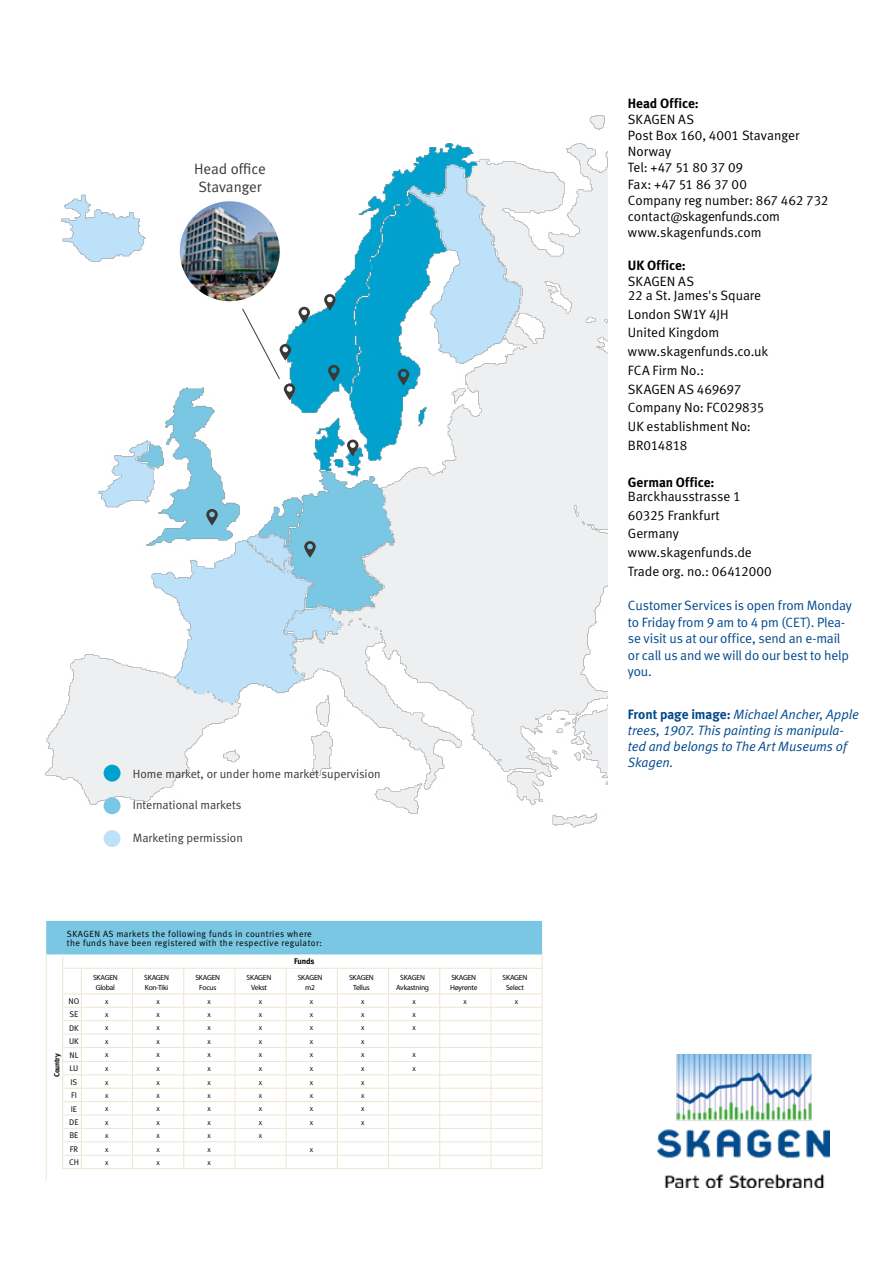
<style>
.page{position:relative;width:893px;height:1263px;background:#fff}
.page>*{position:absolute;margin:0;border:0;box-sizing:border-box;transform-origin:0 0}
.t1{font:15px/18px "Meta Normal";letter-spacing:-.005em;color:#3c3835}
.t2{font:13.5px/18.8px "Meta Normal LF";letter-spacing:-.005em;color:#000}
.t3{font:13.5px/16.5px "Meta Normal LF";letter-spacing:-.015em;color:#00498d}
.t4{font:italic 13.5px/16.2px "Meta Normal LF";letter-spacing:-.005em;color:#00498d}
.t5{font:13.5px "Meta Bold LF";letter-spacing:.005em;color:#000}
.t6{font:12px "Meta Normal";color:#3c3835}
.t7{font:9px/9.4px "Meta Normal LF";letter-spacing:.05em;color:#000}
.t8{font:8.25px "Meta Normal LF";color:#000}
.t9{font:8.25px "Meta Bold LF";letter-spacing:-.01em;color:#000}
.t10{font:7.5px/9.8px "Myriad Pro";letter-spacing:-.03em;color:#000;text-align:center}
.t11{font:7.5px "Meta Normal LF";color:#000}
.t12{font:7.5px "Meta Bold LF";letter-spacing:-.03em;color:#000}
.s1{font-style:italic}
.s2{font-family:"Meta Bold LF";font-style:normal}
</style>
<div class="page">
<img style="left:657px;top:1054px;width:172px;height:133px">
<img style="left:45px;top:115px;width:562px;height:732px">
<svg style="left:324px;top:294px;width:12px;height:17px"></svg>
<svg style="left:398px;top:369px;width:11px;height:16px"></svg>
<svg style="left:304px;top:541px;width:12px;height:17px"></svg>
<svg style="left:206px;top:509px;width:12px;height:16px"></svg>
<img style="left:179px;top:201px;width:101px;height:101px;border-radius:51px">
<div style="left:178px;top:200px;width:103px;height:103px;border:2px solid #fff;border-radius:50%"></div>
<svg style="left:242px;top:307px;width:68px;height:93px"></svg>
<div style="left:104px;top:765px;width:17px;height:16px;background:#00a1ce;border-radius:50%"></div>
<div style="left:104px;top:797px;width:17px;height:17px;background:#7ac7e3;border-radius:50%"></div>
<div style="left:104px;top:830px;width:17px;height:17px;background:#bce1f8;border-radius:50%"></div>
<svg style="left:347px;top:440px;width:12px;height:16px"></svg>
<svg style="left:328px;top:365px;width:12px;height:16px"></svg>
<svg style="left:46px;top:921px;width:497px;height:259px"></svg>
<hr style="left:81px;top:1168px;width:52px;height:1px;background:#ede6d2">
<hr style="left:133px;top:1168px;width:51px;height:1px;background:#ede6d2">
<hr style="left:184px;top:1168px;width:51px;height:1px;background:#ede6d2">
<hr style="left:235px;top:1168px;width:51px;height:1px;background:#ede6d2">
<hr style="left:286px;top:1168px;width:51px;height:1px;background:#ede6d2">
<hr style="left:337px;top:1168px;width:51px;height:1px;background:#ede6d2">
<hr style="left:388px;top:1168px;width:52px;height:1px;background:#ede6d2">
<hr style="left:440px;top:1168px;width:51px;height:1px;background:#ede6d2">
<hr style="left:491px;top:1168px;width:51px;height:1px;background:#ede6d2">
<p class="t1" style="left:194px;top:159px;width:73px">Head office<br>Stavanger</p>
<p class="t6" style="left:133px;top:767px;width:249px">Home market, or under home market supervision</p>
<p class="t6" style="left:133px;top:798px;width:110px">International markets</p>
<p class="t6" style="left:133px;top:830px;width:112px">Marketing permission</p>
<p class="t7" style="left:67px;top:928px;width:256px">SKAGEN AS markets the following funds in countries where the funds have been registered with the respective regulator:</p>
<p class="t9" style="left:294px;top:956px;width:22px">Funds</p>
<p class="t12" style="left:52px;top:1077px;width:25px;rotate:-90deg">Country</p>
<p class="t10" style="left:93px;top:972px;width:26px">SKAGEN<br>Global</p>
<p class="t10" style="left:144px;top:972px;width:26px;text-align:left">SKAGEN<br>Kon-Tiki</p>
<p class="t10" style="left:195px;top:972px;width:26px">SKAGEN<br>Focus</p>
<p class="t10" style="left:247px;top:972px;width:26px">SKAGEN<br>Vekst</p>
<p class="t10" style="left:298px;top:972px;width:26px">SKAGEN m2</p>
<p class="t10" style="left:349px;top:972px;width:26px">SKAGEN<br>Tellus</p>
<p class="t10" style="left:396px;top:972px;width:35px">SKAGEN<br>Avkastning</p>
<p class="t10" style="left:450px;top:972px;width:29px;text-align:left">SKAGEN<br>Høyrente</p>
<p class="t10" style="left:503px;top:972px;width:26px">SKAGEN<br>Select</p>
<p class="t8" style="left:69px;top:996px;width:12px">NO</p>
<p class="t11" style="left:105px;top:996px;width:5px">x</p>
<p class="t11" style="left:156px;top:996px;width:5px">x</p>
<p class="t11" style="left:208px;top:996px;width:5px">x</p>
<p class="t11" style="left:259px;top:996px;width:5px">x</p>
<p class="t11" style="left:310px;top:996px;width:5px">x</p>
<p class="t11" style="left:361px;top:996px;width:5px">x</p>
<p class="t11" style="left:412px;top:996px;width:5px">x</p>
<p class="t11" style="left:464px;top:996px;width:5px">x</p>
<p class="t11" style="left:515px;top:996px;width:5px">x</p>
<p class="t8" style="left:70px;top:1009px;width:10px">SE</p>
<p class="t11" style="left:105px;top:1010px;width:5px">x</p>
<p class="t11" style="left:156px;top:1010px;width:5px">x</p>
<p class="t11" style="left:208px;top:1010px;width:5px">x</p>
<p class="t11" style="left:259px;top:1010px;width:5px">x</p>
<p class="t11" style="left:310px;top:1010px;width:5px">x</p>
<p class="t11" style="left:361px;top:1010px;width:5px">x</p>
<p class="t11" style="left:412px;top:1010px;width:5px">x</p>
<p class="t8" style="left:69px;top:1023px;width:11px">DK</p>
<p class="t11" style="left:105px;top:1023px;width:5px">x</p>
<p class="t11" style="left:156px;top:1023px;width:5px">x</p>
<p class="t11" style="left:208px;top:1023px;width:5px">x</p>
<p class="t11" style="left:259px;top:1023px;width:5px">x</p>
<p class="t11" style="left:310px;top:1023px;width:5px">x</p>
<p class="t11" style="left:361px;top:1023px;width:5px">x</p>
<p class="t11" style="left:412px;top:1023px;width:5px">x</p>
<p class="t8" style="left:69px;top:1036px;width:11px">UK</p>
<p class="t11" style="left:105px;top:1037px;width:5px">x</p>
<p class="t11" style="left:156px;top:1037px;width:5px">x</p>
<p class="t11" style="left:208px;top:1037px;width:5px">x</p>
<p class="t11" style="left:259px;top:1037px;width:5px">x</p>
<p class="t11" style="left:310px;top:1037px;width:5px">x</p>
<p class="t11" style="left:361px;top:1037px;width:5px">x</p>
<p class="t8" style="left:69px;top:1050px;width:10px">NL</p>
<p class="t11" style="left:105px;top:1050px;width:5px">x</p>
<p class="t11" style="left:156px;top:1050px;width:5px">x</p>
<p class="t11" style="left:208px;top:1050px;width:5px">x</p>
<p class="t11" style="left:259px;top:1050px;width:5px">x</p>
<p class="t11" style="left:310px;top:1050px;width:5px">x</p>
<p class="t11" style="left:361px;top:1050px;width:5px">x</p>
<p class="t11" style="left:412px;top:1050px;width:5px">x</p>
<p class="t8" style="left:70px;top:1064px;width:10px">LU</p>
<p class="t11" style="left:105px;top:1064px;width:5px">x</p>
<p class="t11" style="left:156px;top:1064px;width:5px">x</p>
<p class="t11" style="left:208px;top:1064px;width:5px">x</p>
<p class="t11" style="left:259px;top:1064px;width:5px">x</p>
<p class="t11" style="left:310px;top:1064px;width:5px">x</p>
<p class="t11" style="left:361px;top:1064px;width:5px">x</p>
<p class="t11" style="left:412px;top:1064px;width:5px">x</p>
<p class="t8" style="left:71px;top:1077px;width:8px">IS</p>
<p class="t11" style="left:105px;top:1077px;width:5px">x</p>
<p class="t11" style="left:156px;top:1077px;width:5px">x</p>
<p class="t11" style="left:208px;top:1077px;width:5px">x</p>
<p class="t11" style="left:259px;top:1077px;width:5px">x</p>
<p class="t11" style="left:310px;top:1077px;width:5px">x</p>
<p class="t11" style="left:361px;top:1077px;width:5px">x</p>
<p class="t8" style="left:71px;top:1090px;width:7px">FI</p>
<p class="t11" style="left:105px;top:1091px;width:5px">x</p>
<p class="t11" style="left:156px;top:1091px;width:5px">x</p>
<p class="t11" style="left:208px;top:1091px;width:5px">x</p>
<p class="t11" style="left:259px;top:1091px;width:5px">x</p>
<p class="t11" style="left:310px;top:1091px;width:5px">x</p>
<p class="t11" style="left:361px;top:1091px;width:5px">x</p>
<p class="t8" style="left:71px;top:1104px;width:8px">IE</p>
<p class="t11" style="left:105px;top:1104px;width:5px">x</p>
<p class="t11" style="left:156px;top:1104px;width:5px">x</p>
<p class="t11" style="left:208px;top:1104px;width:5px">x</p>
<p class="t11" style="left:259px;top:1104px;width:5px">x</p>
<p class="t11" style="left:310px;top:1104px;width:5px">x</p>
<p class="t11" style="left:361px;top:1104px;width:5px">x</p>
<p class="t8" style="left:69px;top:1117px;width:11px">DE</p>
<p class="t11" style="left:105px;top:1118px;width:5px">x</p>
<p class="t11" style="left:156px;top:1118px;width:5px">x</p>
<p class="t11" style="left:208px;top:1118px;width:5px">x</p>
<p class="t11" style="left:259px;top:1118px;width:5px">x</p>
<p class="t11" style="left:310px;top:1118px;width:5px">x</p>
<p class="t11" style="left:361px;top:1118px;width:5px">x</p>
<p class="t8" style="left:69px;top:1131px;width:11px">BE</p>
<p class="t11" style="left:105px;top:1131px;width:5px">x</p>
<p class="t11" style="left:156px;top:1131px;width:5px">x</p>
<p class="t11" style="left:208px;top:1131px;width:5px">x</p>
<p class="t11" style="left:259px;top:1131px;width:5px">x</p>
<p class="t8" style="left:70px;top:1144px;width:10px">FR</p>
<p class="t11" style="left:105px;top:1144px;width:5px">x</p>
<p class="t11" style="left:156px;top:1144px;width:5px">x</p>
<p class="t11" style="left:208px;top:1144px;width:5px">x</p>
<p class="t11" style="left:310px;top:1144px;width:5px">x</p>
<p class="t8" style="left:69px;top:1157px;width:11px">CH</p>
<p class="t11" style="left:105px;top:1158px;width:5px">x</p>
<p class="t11" style="left:156px;top:1158px;width:5px">x</p>
<p class="t11" style="left:208px;top:1158px;width:5px">x</p>
<p class="t5" style="left:628px;top:94px;width:72px">Head Office:</p>
<p class="t2" style="left:628px;top:111px;width:202px;line-height:16.2px">SKAGEN AS<br>Post Box 160, 4001 Stavanger<br>Norway<br>Tel: +47 51 80 37 09<br>Fax: +47 51 86 37 00<br>Company reg number: 867 462 732 contact<span class="s1">@</span>skagenfunds.com www.skagenfunds.com</p>
<p class="t5" style="left:628px;top:257px;width:59px">UK Office:</p>
<p class="t2" style="left:628px;top:275px;width:135px;line-height:13.5px">SKAGEN AS<br>22 a St. James's Square</p>
<p class="t2" style="left:628px;top:304px;width:142px">London SW1Y 4JH<br>United Kingdom www.skagenfunds.co.uk<br>FCA Firm No.:<br>SKAGEN AS 469697<br>Company No: FC029835<br>UK establishment No:<br>BR014818</p>
<p class="t5" style="left:628px;top:474px;width:88px">German Office:</p>
<p class="t2" style="left:628px;top:487px;width:145px">Barckhausstrasse 1<br>60325 Frankfurt<br>Germany www.skagenfunds.de<br>Trade org. no.: 06412000</p>
<p class="t3" style="left:628px;top:597px;width:226px">Customer Services is open from Monday to Friday from 9 am to 4 pm (CET). Plea&shy;se visit us at our office, send an e-mail or call us and we will do our best to help you.</p>
<p class="t4" style="left:628px;top:706px;width:232px"><span class="s2">Front page image:</span> Michael Ancher, Apple trees, 1907. This painting is manipula&shy;ted and belongs to The Art Museums of<br>Skagen.</p>
</div>
